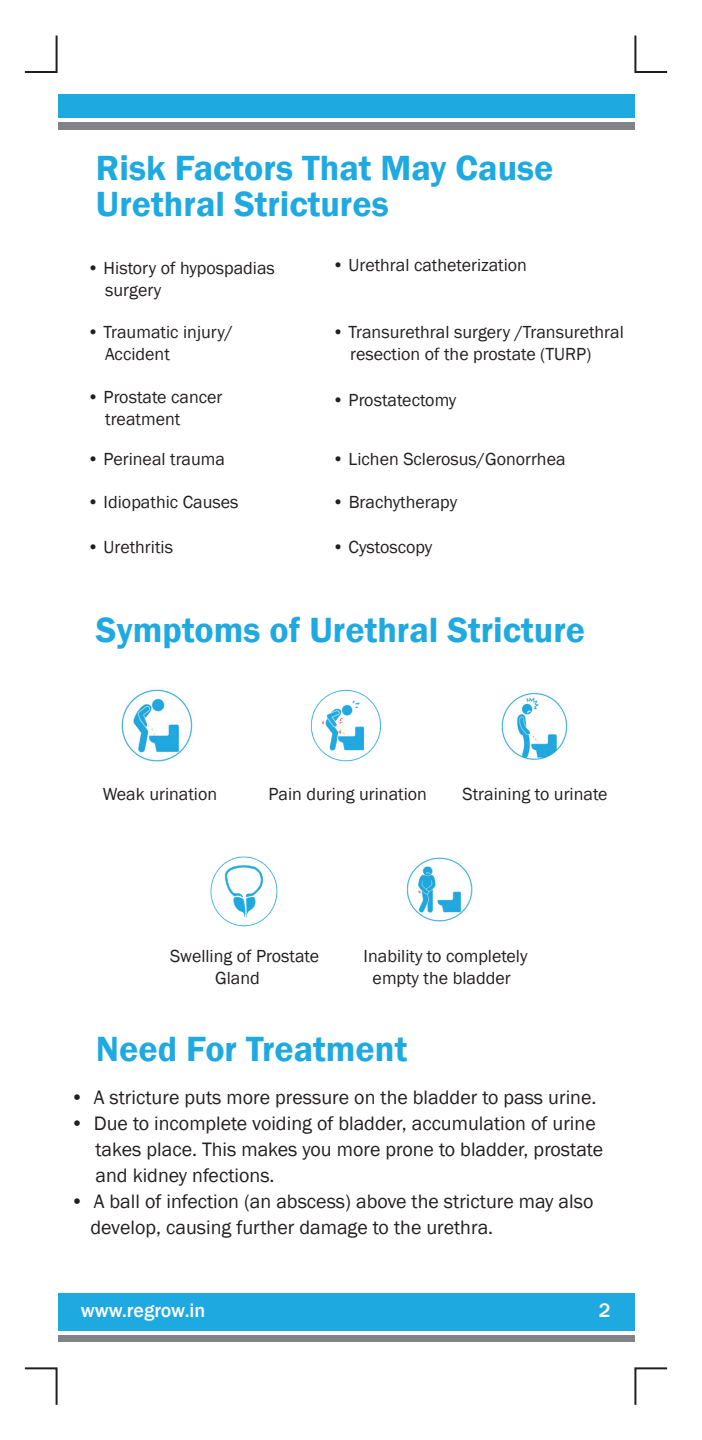
<style>
.page{position:relative;width:702px;height:1440px;background:#fff}
.page>*{position:absolute;margin:0;border:0;box-sizing:border-box;transform-origin:0 0}
.t1{font:600 36px/36px "Franklin Gothic";color:#1fa9e1}
.t2{font:20px/26px "Franklin Gothic";color:#231f20}
.t3{font:500 20px "Franklin Gothic";color:#fff}
.t4{font:18px/22px "Franklin Gothic";color:#231f20}
</style>
<div class="page">
<div style="left:58px;top:95px;width:577px;height:23px;background:#1fa9e1"></div>
<div style="left:58px;top:122px;width:577px;height:8px;background:#818386"></div>
<div style="left:58px;top:1293px;width:577px;height:37px;background:#1fa9e1"></div>
<div style="left:58px;top:1335px;width:577px;height:7px;background:#818386"></div>
<svg style="left:24px;top:35px;width:34px;height:38px"></svg>
<svg style="left:634px;top:35px;width:34px;height:38px"></svg>
<svg style="left:24px;top:1367px;width:34px;height:38px"></svg>
<svg style="left:634px;top:1367px;width:34px;height:38px"></svg>
<img style="left:121px;top:689px;width:72px;height:73px">
<img style="left:310px;top:689px;width:72px;height:73px">
<img style="left:501px;top:692px;width:67px;height:69px">
<img style="left:210px;top:856px;width:68px;height:71px">
<img style="left:406px;top:857px;width:67px;height:65px">
<h1 class="t1" style="left:96px;top:151px;width:459px">Risk Factors That May Cause<br>Urethral Strictures</h1>
<p class="t4" style="left:105px;top:257px;width:171px;text-indent:-18px">• History of hypospadias surgery</p>
<p class="t4" style="left:332px;top:254px;width:196px">• Urethral catheterization</p>
<p class="t4" style="left:105px;top:321px;width:129px;text-indent:-18px">• Traumatic injury/<br>Accident</p>
<p class="t4" style="left:350px;top:321px;width:275px;text-indent:-18px">• Transurethral surgery /Transurethral resection of the prostate (TURP)</p>
<p class="t4" style="left:105px;top:387px;width:119px;text-indent:-18px">• Prostate cancer treatment</p>
<p class="t4" style="left:332px;top:390px;width:126px">• Prostatectomy</p>
<p class="t4" style="left:87px;top:448px;width:139px">• Perineal trauma</p>
<p class="t4" style="left:87px;top:492px;width:153px">• Idiopathic Causes</p>
<p class="t4" style="left:87px;top:536px;width:87px">• Urethritis</p>
<p class="t4" style="left:332px;top:448px;width:235px">• Lichen Sclerosus/Gonorrhea</p>
<p class="t4" style="left:332px;top:492px;width:127px">• Brachytherapy</p>
<p class="t4" style="left:332px;top:536px;width:102px">• Cystoscopy</p>
<h1 class="t1" style="left:96px;top:613px;width:491px">Symptoms of Urethral Stricture</h1>
<p class="t4" style="left:103px;top:784px;width:116px">Weak urination</p>
<p class="t4" style="left:269px;top:784px;width:160px">Pain during urination</p>
<p class="t4" style="left:462px;top:784px;width:147px">Straining to urinate</p>
<p class="t4" style="left:215px;top:945px;width:106px;text-indent:-45px">Swelling of Prostate<br>Gland</p>
<p class="t4" style="left:364px;top:945px;width:165px;text-align:center">Inability to completely empty the bladder</p>
<h1 class="t1" style="left:96px;top:1031px;width:313px">Need For Treatment</h1>
<p class="t2" style="left:70px;top:1084px;width:528px">• A stricture puts more pressure on the bladder to pass urine.</p>
<p class="t2" style="left:95px;top:1110px;width:509px;text-indent:-25px">• Due to incomplete voiding of bladder, accumulation of urine takes place. This makes you more prone to bladder, prostate and kidney nfections.</p>
<p class="t2" style="left:90px;top:1188px;width:504px;text-indent:-20px">• A ball of infection (an abscess) above the stricture may also develop, causing further damage to the urethra.</p>
<p class="t3" style="left:81px;top:1298px;width:126px">www.regrow.in</p>
<p class="t3" style="left:599px;top:1298px;width:13px">2</p>
</div>
